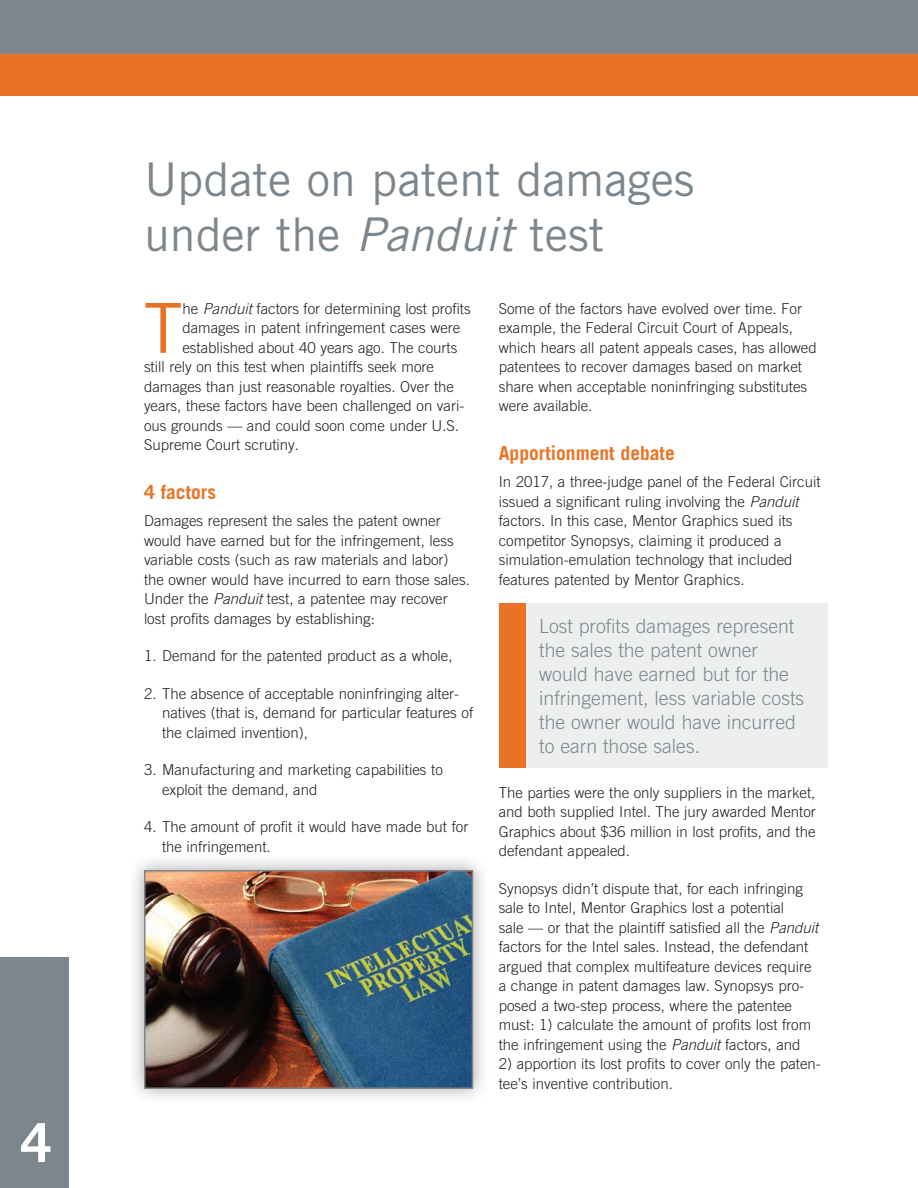
<style>
.page{position:relative;width:918px;height:1188px;background:#fff}
.page>*{position:absolute;margin:0;border:0;box-sizing:border-box;transform-origin:0 0}
.t1{font:69px "Trade Gothic LT Std";color:#e97324}
.t2{font:700 54px "Trade Gothic LT Std";color:#fff}
.t3{font:46.5px/55.8px "Trade Gothic LT Std";color:#7d868d}
.t4{font:300 19.5px/24px "Trade Gothic LT Std";color:#7d868d}
.t5{font:700 19.5px "Trade Gothic LT Std";color:#e97324}
.t6{font:300 15px/19.5px "Trade Gothic LT Std";color:#231f20}
.s1{font-style:italic}
</style>
<div class="page">
<div style="left:0;top:958px;width:69px;height:230px;background:#7d868d"></div>
<div style="left:0;top:0;width:918px;height:56px;background:#7d868d"></div>
<div style="left:0;top:54px;width:918px;height:41px;background:#e97324"></div>
<div style="left:499px;top:603px;width:329px;height:165px;background:#edefef"></div>
<div style="left:499px;top:603px;width:26px;height:165px;background:#e97324"></div>
<div style="left:127px;top:853px;width:363px;height:253px;background:#231f20;opacity:.4"></div>
<img style="left:147px;top:873px;width:323px;height:213px">
<div style="left:144px;top:870px;width:329px;height:219px;border:2px solid #7d868d"></div>
<h2 class="t2" style="left:21px;top:1110px;width:32px">4</h2>
<h3 class="t3" style="left:144px;top:151px;width:552px">Update on patent damages under the <span class="s1">Panduit</span> test</h3>
<h1 class="t1" style="left:144px;top:287px;width:40px">T</h1>
<p class="t6" style="left:182px;top:299px;width:290px">he <span class="s1">Panduit</span> factors for determining lost profits</p>
<p class="t6" style="left:182px;top:318px;width:279px">damages in patent infringement cases were</p>
<p class="t6" style="left:182px;top:338px;width:277px">established about 40 years ago. The courts</p>
<p class="t6" style="left:144px;top:357px;width:292px">still rely on this test when plaintiffs seek more</p>
<p class="t6" style="left:144px;top:377px;width:312px">damages than just reasonable royalties. Over the</p>
<p class="t6" style="left:144px;top:396px;width:322px">years, these factors have been challenged on vari-</p>
<p class="t6" style="left:144px;top:416px;width:317px">ous grounds — and could soon come under U.S.</p>
<p class="t6" style="left:144px;top:435px;width:157px">Supreme Court scrutiny.</p>
<h3 class="t5" style="left:144px;top:480px;width:74px">4 factors</h3>
<p class="t6" style="left:144px;top:511px;width:327px">Damages represent the sales the patent owner would have earned but for the infringement, less variable costs (such as raw materials and labor) the owner would have incurred to earn those sales.<br>Under the <span class="s1">Panduit</span> test, a patentee may recover lost profits damages by establishing:</p>
<p class="t6" style="left:144px;top:646px;width:310px">1. Demand for the patented product as a whole,</p>
<p class="t6" style="left:162px;top:683px;width:313px;text-indent:-18px">2. The absence of acceptable noninfringing alter&shy;natives (that is, demand for particular features of the claimed invention),</p>
<p class="t6" style="left:162px;top:760px;width:282px;text-indent:-18px">3. Manufacturing and marketing capabilities to exploit the demand, and</p>
<p class="t6" style="left:162px;top:817px;width:308px;text-indent:-18px">4. The amount of profit it would have made but for the infringement.</p>
<p class="t6" style="left:499px;top:299px;width:319px">Some of the factors have evolved over time. For example, the Federal Circuit Court of Appeals, which hears all patent appeals cases, has allowed patentees to recover damages based on market share when acceptable noninfringing substitutes were available.</p>
<h3 class="t5" style="left:499px;top:441px;width:178px">Apportionment debate</h3>
<p class="t6" style="left:499px;top:472px;width:323px">In 2017, a three-judge panel of the Federal Circuit issued a significant ruling involving the <span class="s1">Panduit </span>factors. In this case, Mentor Graphics sued its competitor Synopsys, claiming it produced a simulation-emulation technology that included features patented by Mentor Graphics.</p>
<h3 class="t4" style="left:539px;top:613px;width:266px">Lost profits damages represent the sales the patent owner would have earned but for the infringement, less variable costs the owner would have incurred to earn those sales.</h3>
<p class="t6" style="left:499px;top:782px;width:319px;text-align:justify">The parties were the only suppliers in the market, and both supplied Intel. The jury awarded Mentor Graphics about $36 million in lost profits, and the defendant appealed.</p>
<p class="t6" style="left:499px;top:878px;width:321px">Synopsys didn’t dispute that, for each infringing sale to Intel, Mentor Graphics lost a potential<br>sale — or that the plaintiff satisfied all the <span class="s1">Panduit </span>factors for the Intel sales. Instead, the defendant argued that complex multifeature devices require a change in patent damages law. Synopsys pro&shy;posed a two-step process, where the patentee must: 1) calculate the amount of profits lost from the infringement using the <span class="s1">Panduit</span> factors, and</p>
<p class="t6" style="left:499px;top:1054px;width:324px">2) apportion its lost profits to cover only the paten&shy;tee’s inventive contribution.</p>
</div>
